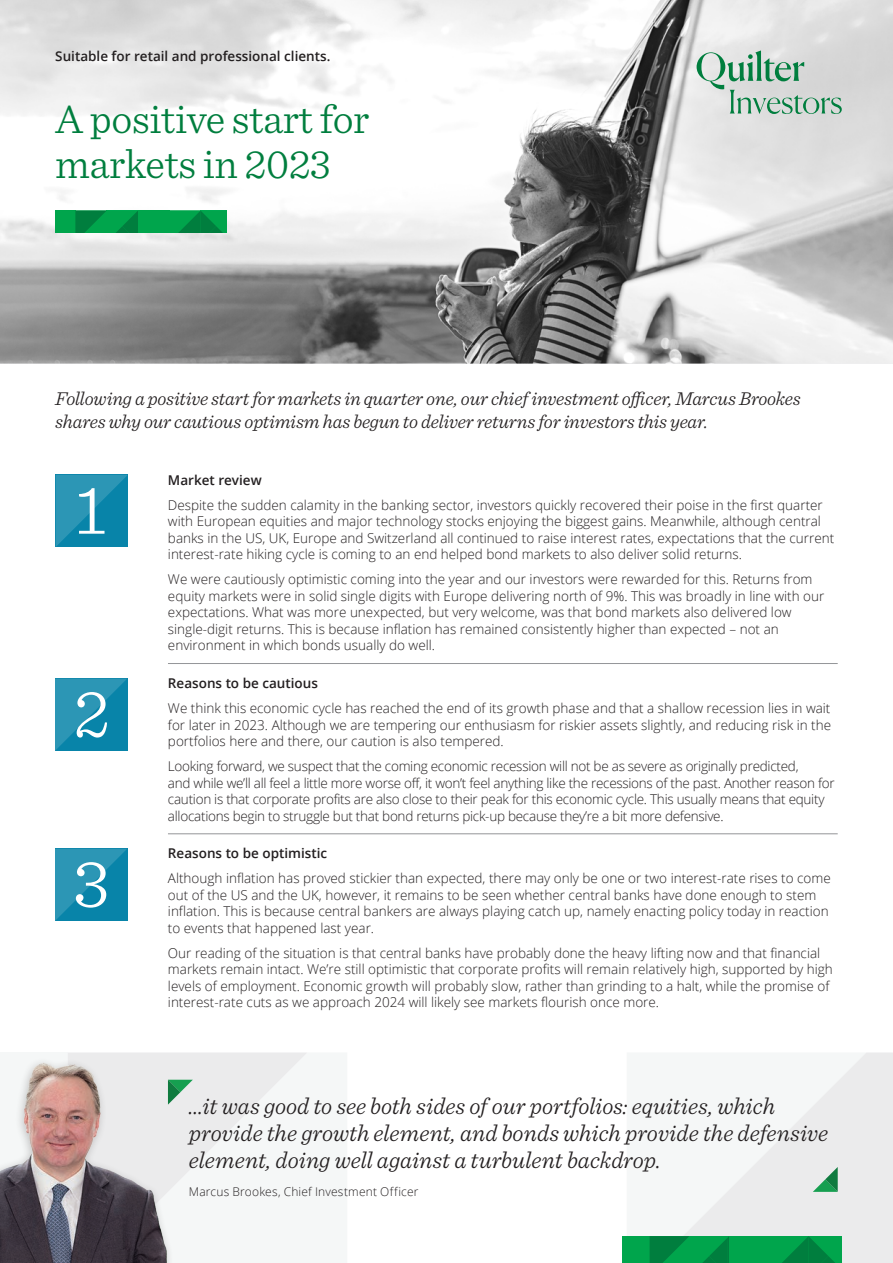
<style>
.page{position:relative;width:893px;height:1263px;background:#fff}
.page>*{position:absolute;margin:0;border:0;box-sizing:border-box;transform-origin:0 0}
.t1{font:300 42px/45px "Sentinel";letter-spacing:-.01em;color:#007e3e}
.t2{font:italic 300 24px/27px "Sentinel";color:#231f20}
.t3{font:italic 300 19.5px/22.5px "Sentinel";letter-spacing:-.01em;color:#231f20}
.t4{font:300 13.5px/16.5px "Open Sans";color:#231f20}
.t5{font:300 13.5px/16.5px "Open Sans";letter-spacing:-.02em;color:#231f20}
.t6{font:600 13.5px "Open Sans";color:#231f20}
.t7{font:300 12px "Open Sans";letter-spacing:.015em;color:#231f20}
</style>
<div class="page">
<img style="left:0;top:0;width:893px;height:364px">
<svg style="left:682px;top:1052px;width:211px;height:211px;fill:#ebebec"></svg>
<div style="left:194px;top:1052px;width:113px;height:114px;background:#f3f3f4"></div>
<svg style="left:697px;top:50px;width:145px;height:64px"></svg>
<svg style="left:55px;top:211px;width:172px;height:21px;fill:#00a54c"></svg>
<svg style="left:813px;top:1167px;width:25px;height:25px"></svg>
<hr style="left:168px;top:663px;width:670px;height:1px;background:#939598">
<hr style="left:168px;top:833px;width:670px;height:1px;background:#939598">
<svg style="left:56px;top:475px;width:72px;height:72px"></svg>
<svg style="left:55px;top:679px;width:72px;height:72px"></svg>
<svg style="left:55px;top:849px;width:72px;height:72px"></svg>
<svg style="left:622px;top:1236px;width:220px;height:27px;fill:#00a54c"></svg>
<div style="left:0;top:1045px;width:194px;height:218px;background:#ebebec"></div>
<img style="left:0;top:1045px;width:189px;height:218px">
<p class="t6" style="left:55px;top:47px;width:277px">Suitable for retail and professional clients.</p>
<h1 class="t1" style="left:55px;top:93px;width:316px">A positive start for markets in 2023</h1>
<h3 class="t3" style="left:55px;top:386px;width:747px">Following a positive start for markets in quarter one, our chief investment officer, Marcus Brookes shares why our cautious optimism has begun to deliver returns for investors this year.</h3>
<p class="t6" style="left:168px;top:471px;width:95px">Market review</p>
<p class="t4" style="left:168px;top:496px;width:668px">Despite the sudden calamity in the banking sector, investors quickly recovered their poise in the first quarter with European equities and major technology stocks enjoying the biggest gains. Meanwhile, although central banks in the US, UK, Europe and Switzerland all continued to raise interest rates, expectations that the current interest-rate hiking cycle is coming to an end helped bond markets to also deliver solid returns.</p>
<p class="t4" style="left:168px;top:571px;width:658px">We were cautiously optimistic coming into the year and our investors were rewarded for this. Returns from equity markets were in solid single digits with Europe delivering north of 9%. This was broadly in line with our expectations. What was more unexpected, but very welcome, was that bond markets also delivered low single-digit returns. This is because inflation has remained consistently higher than expected – not an environment in which bonds usually do well.</p>
<p class="t6" style="left:168px;top:674px;width:152px">Reasons to be cautious</p>
<p class="t4" style="left:168px;top:700px;width:665px;text-align:justify">We think this economic cycle has reached the end of its growth phase and that a shallow recession lies in wait for later in 2023. Although we are tempering our enthusiasm for riskier assets slightly, and reducing risk in the portfolios here and there, our caution is also tempered.</p>
<p class="t5" style="left:168px;top:758px;width:668px">Looking forward, we suspect that the coming economic recession will not be as severe as originally predicted,<br>and while we’ll all feel a little more worse off, it won’t feel anything like the recessions of the past. Another reason for caution is that corporate profits are also close to their peak for this economic cycle. This usually means that equity allocations begin to struggle but that bond returns pick-up because they’re a bit more defensive.</p>
<p class="t6" style="left:168px;top:844px;width:161px">Reasons to be optimistic</p>
<p class="t4" style="left:168px;top:870px;width:664px">Although inflation has proved stickier than expected, there may only be one or two interest-rate rises to come out of the US and the UK, however, it remains to be seen whether central banks have done enough to stem inflation. This is because central bankers are always playing catch up, namely enacting policy today in reaction to events that happened last year.</p>
<p class="t4" style="left:168px;top:944px;width:666px">Our reading of the situation is that central banks have probably done the heavy lifting now and that financial markets remain intact. We’re still optimistic that corporate profits will remain relatively high, supported by high levels of employment. Economic growth will probably slow, rather than grinding to a halt, while the promise of interest-rate cuts as we approach 2024 will likely see markets flourish once more.</p>
<h2 class="t2" style="left:189px;top:1091px;width:641px">…it was good to see both sides of our portfolios: equities, which provide the growth element, and bonds which provide the defensive element, doing well against a turbulent backdrop.</h2>
<p class="t7" style="left:189px;top:1184px;width:231px">Marcus Brookes, Chief Investment Officer</p>
</div>
